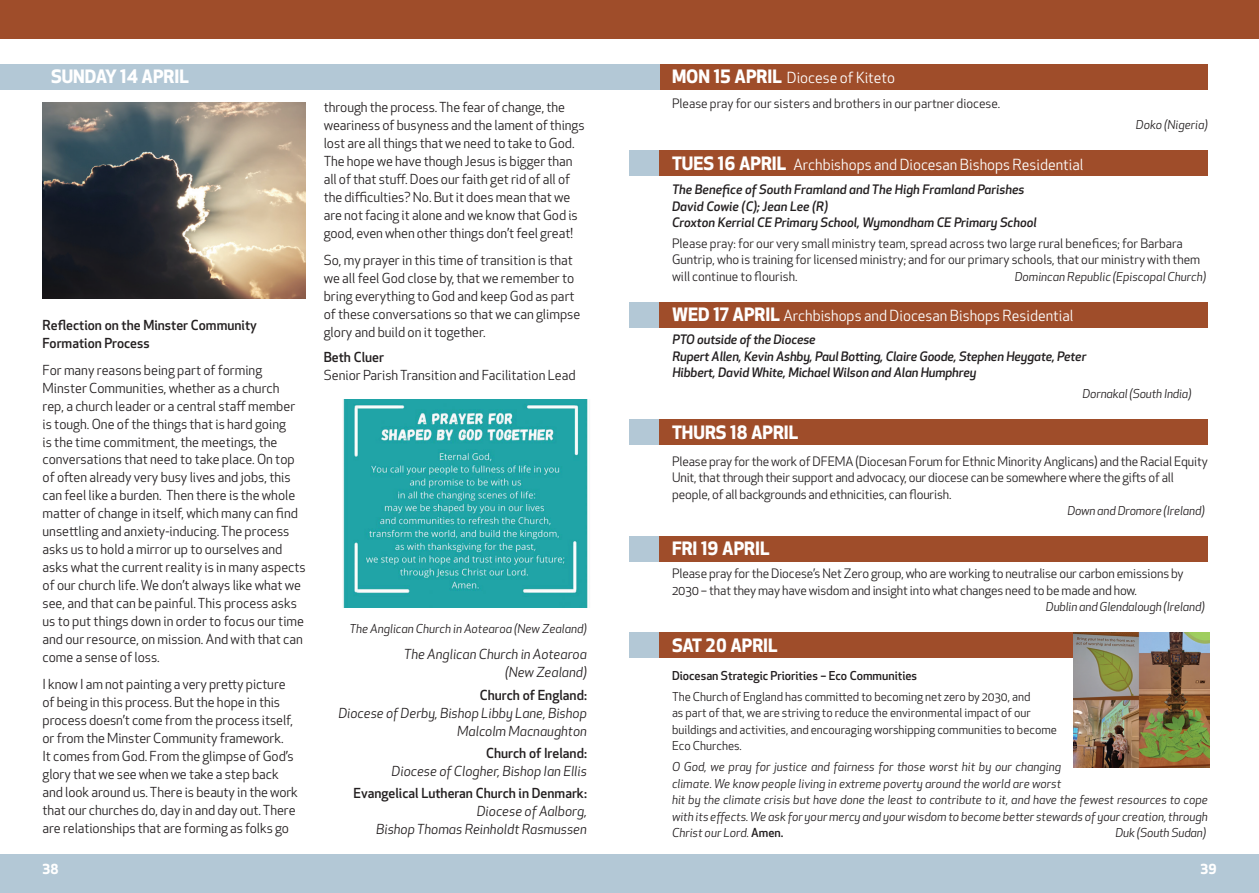
<style>
.page{position:relative;width:1259px;height:893px;background:#fff}
.page>*{position:absolute;margin:0;border:0;box-sizing:border-box;transform-origin:0 0}
.t1{font:700 18px "Apex New";color:#fff}
.t2{font:15px "Apex New";color:#fff}
.t3{font:13.5px/18px "Apex New";color:#231f20}
.t4{font:italic 13.5px/18px "Apex New";color:#231f20;text-align:right}
.t5{font:500 13.5px/18px "Apex New";color:#231f20}
.t6{font:700 13.5px "Apex New";color:#fff}
.t7{font:12.75px/16.5px "Apex New";letter-spacing:-.01em;color:#231f20}
.t8{font:italic 500 12.75px/16.5px "Apex New";letter-spacing:-.01em;color:#231f20}
.t9{font:italic 12px/16.5px "Apex New";color:#231f20}
.t10{font:12px/16.5px "Apex New";color:#231f20}
.t11{font:500 12px "Apex New";color:#231f20}
.s1{font-weight:700;font-size:18px}
.s2{font-weight:500;font-style:normal}
</style>
<div class="page">
<div style="left:0;top:855px;width:1259px;height:38px;background:#b3c8d6"></div>
<div style="left:0;top:0;width:1259px;height:38px;background:#9f4d2a"></div>
<img style="left:43px;top:102px;width:263px;height:197px">
<div style="left:629px;top:64px;width:579px;height:25px;background:#9f4d2a"></div>
<div style="left:629px;top:150px;width:579px;height:26px;background:#9f4d2a"></div>
<div style="left:629px;top:150px;width:30px;height:26px;background:#b3c8d6"></div>
<div style="left:0;top:64px;width:659px;height:25px;background:#b3c8d6"></div>
<div style="left:629px;top:419px;width:579px;height:25px;background:#9f4d2a"></div>
<div style="left:629px;top:419px;width:30px;height:25px;background:#b3c8d6"></div>
<div style="left:629px;top:536px;width:579px;height:25px;background:#9f4d2a"></div>
<div style="left:629px;top:536px;width:30px;height:25px;background:#b3c8d6"></div>
<div style="left:629px;top:302px;width:579px;height:25px;background:#9f4d2a"></div>
<div style="left:629px;top:302px;width:30px;height:25px;background:#b3c8d6"></div>
<img style="left:343px;top:399px;width:245px;height:208px">
<div style="left:629px;top:632px;width:579px;height:26px;background:#9f4d2a"></div>
<div style="left:629px;top:632px;width:30px;height:26px;background:#b3c8d6"></div>
<img style="left:1074px;top:632px;width:135px;height:135px">
<h1 class="t1" style="left:51px;top:64px;width:139px">SUNDAY 14 APRIL</h1>
<p class="t5" style="left:43px;top:316px;width:216px">Reflection on the Minster Community<br>Formation Process</p>
<p class="t3" style="left:43px;top:361px;width:265px">For many reasons being part of forming Minster Communities, whether as a church<br>rep, a church leader or a central staff member is tough. One of the things that is hard going<br>is the time commitment, the meetings, the conversations that need to take place. On top of often already very busy lives and jobs, this can feel like a burden. Then there is the whole matter of change in itself, which many can find unsettling and anxiety-inducing. The process asks us to hold a mirror up to ourselves and asks what the current reality is in many aspects of our church life. We don’t always like what we see, and that can be painful. This process asks us to put things down in order to focus our time and our resource, on mission. And with that can come a sense of loss.</p>
<p class="t3" style="left:43px;top:675px;width:257px">I know I am not painting a very pretty picture of being in this process. But the hope in this process doesn’t come from the process itself, or from the Minster Community framework.<br>It comes from God. From the glimpse of God’s glory that we see when we take a step back and look around us. There is beauty in the work that our churches do, day in and day out. There are relationships that are forming as folks go</p>
<p class="t3" style="left:324px;top:98px;width:262px">through the process. The fear of change, the weariness of busyness and the lament of things lost are all things that we need to take to God.<br>The hope we have though Jesus is bigger than all of that stuff. Does our faith get rid of all of the difficulties? No. But it does mean that we are not facing it alone and we know that God is good, even when other things don’t feel great!</p>
<p class="t3" style="left:324px;top:251px;width:258px">So, my prayer in this time of transition is that we all feel God close by, that we remember to bring everything to God and keep God as part of these conversations so that we can glimpse glory and build on it together.</p>
<p class="t5" style="left:324px;top:348px;width:62px">Beth Cluer</p>
<p class="t3" style="left:324px;top:366px;width:253px">Senior Parish Transition and Facilitation Lead</p>
<p class="t9" style="left:349px;top:620px;width:239px">The Anglican Church in Aotearoa (New Zealand)</p>
<p class="t4" style="left:404px;top:645px;width:185px">The Anglican Church in Aotearoa (New Zealand)</p>
<p class="t5" style="left:480px;top:685px;width:109px">Church of England:</p>
<p class="t4" style="left:338px;top:704px;width:250px">Diocese of Derby, Bishop Libby Lane, Bishop<br>Malcolm Macnaughton</p>
<p class="t5" style="left:486px;top:744px;width:102px">Church of Ireland:</p>
<p class="t4" style="left:392px;top:762px;width:197px">Diocese of Clogher, Bishop Ian Ellis</p>
<p class="t5" style="left:354px;top:784px;width:235px">Evangelical Lutheran Church in Denmark:</p>
<p class="t4" style="left:376px;top:802px;width:212px">Diocese of Aalborg,<br>Bishop Thomas Reinholdt Rasmussen</p>
<p class="t2" style="left:672px;top:68px;width:225px"><span class="s1">MON 15 APRIL</span> Diocese of Kiteto</p>
<p class="t7" style="left:672px;top:96px;width:330px">Please pray for our sisters and brothers in our partner diocese.</p>
<p class="t2" style="left:672px;top:155px;width:413px"><span class="s1">TUES 16 APRIL</span> Archbishops and Diocesan Bishops Residential</p>
<p class="t9" style="left:1135px;top:117px;width:74px">Doko (Nigeria)</p>
<p class="t8" style="left:672px;top:181px;width:366px">The Benefice of South Framland and The High Framland Parishes<br>David Cowie (C); Jean Lee (R)<br>Croxton Kerrial CE Primary School, Wymondham CE Primary School</p>
<p class="t7" style="left:672px;top:235px;width:530px">Please pray: for our very small ministry team, spread across two large rural benefices; for Barbara<br>Guntrip, who is training for licensed ministry; and for our primary schools, that our ministry with them will continue to flourish.</p>
<p class="t9" style="left:1014px;top:268px;width:193px">Domincan Republic (Episcopal Church)</p>
<p class="t2" style="left:672px;top:306px;width:403px"><span class="s1">WED 17 APRIL</span> Archbishops and Diocesan Bishops Residential</p>
<p class="t8" style="left:672px;top:331px;width:415px">PTO outside of the Diocese<br>Rupert Allen, Kevin Ashby, Paul Botting, Claire Goode, Stephen Heygate, Peter<br>Hibbert, David White, Michael Wilson and Alan Humphrey</p>
<p class="t9" style="left:1082px;top:385px;width:111px">Dornakal (South India)</p>
<h1 class="t1" style="left:672px;top:419px;width:128px">THURS 18 APRIL</h1>
<p class="t7" style="left:672px;top:453px;width:537px">Please pray for the work of DFEMA (Diocesan Forum for Ethnic Minority Anglicans) and the Racial Equity<br>Unit, that through their support and advocacy, our diocese can be somewhere where the gifts of all people, of all backgrounds and ethnicities, can flourish.</p>
<p class="t9" style="left:1067px;top:502px;width:139px">Down and Dromore (Ireland)</p>
<h1 class="t1" style="left:672px;top:536px;width:99px">FRI 19 APRIL</h1>
<p class="t7" style="left:672px;top:565px;width:513px">Please pray for the Diocese’s Net Zero group, who are working to neutralise our carbon emissions by<br>2030 – that they may have wisdom and insight into what changes need to be made and how.</p>
<p class="t9" style="left:1046px;top:598px;width:160px">Dublin and Glendalough (Ireland)</p>
<h1 class="t1" style="left:672px;top:632px;width:107px">SAT 20 APRIL</h1>
<p class="t11" style="left:672px;top:668px;width:247px">Diocesan Strategic Priorities – Eco Communities</p>
<p class="t10" style="left:672px;top:688px;width:386px">The Church of England has committed to becoming net zero by 2030, and<br>as part of that, we are striving to reduce the environmental impact of our buildings and activities, and encouraging worshipping communities to become Eco Churches.</p>
<p class="t9" style="left:672px;top:758px;width:537px">O God, we pray for justice and fairness for those worst hit by our changing<br>climate. We know people living in extreme poverty around the world are worst<br>hit by the climate crisis but have done the least to contribute to it, and have the fewest resources to cope with its effects. We ask for your mercy and your wisdom to become better stewards of your creation, through Christ our Lord. <span class="s2">Amen.</span></p>
<p class="t9" style="left:1115px;top:824px;width:92px">Duk (South Sudan)</p>
<p class="t6" style="left:43px;top:859px;width:18px">38</p>
<p class="t6" style="left:1200px;top:859px;width:18px">39</p>
</div>
